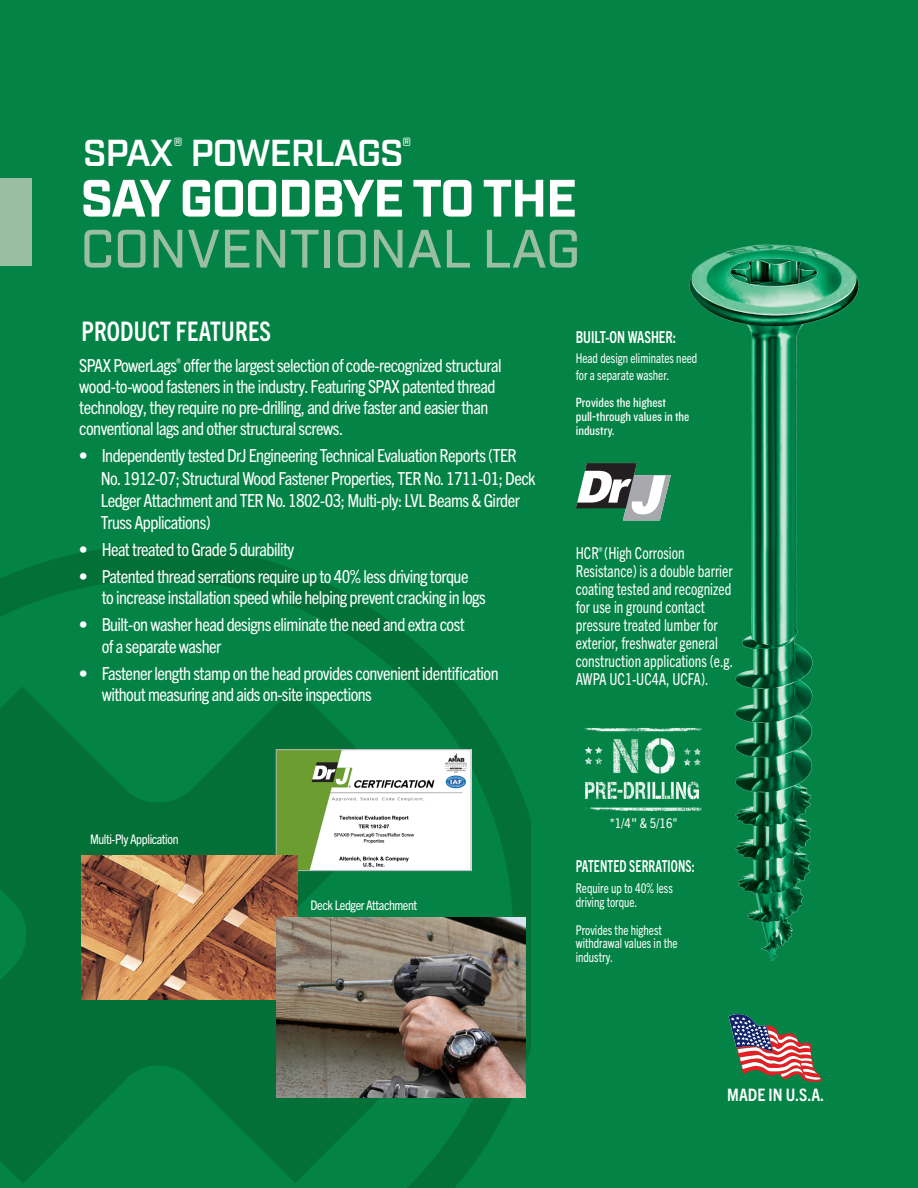
<style>
.page{position:relative;width:918px;height:1188px;background:#038345}
.page>*{position:absolute;margin:0;border:0;box-sizing:border-box;transform-origin:0 0}
.t1{font:500 54px "Industry";letter-spacing:-.01em;color:#9abea2}
.t2{font:700 52.5px "Industry";letter-spacing:-.03em;color:#fff}
.t3{font:600 37.5px "Industry";letter-spacing:-.03em;color:#fff}
.t4{font:700 condensed 27px "Trade Gothic Next LT Pro";letter-spacing:.01em;color:#fff;scale:.9 1}
.t5{font:condensed 18px/21.6px "Trade Gothic Next LT Pro";letter-spacing:-.03em;color:#fff}
.t6{font:700 condensed 17.25px "Trade Gothic Next LT Pro";color:#fff}
.t7{font:condensed 16.5px/18px "Trade Gothic Next LT Pro";color:#fff;scale:.9 1}
.t8{font:700 condensed 16.5px "Trade Gothic Next LT Pro";letter-spacing:.005em;color:#fff;scale:.78 1}
.t9{font:700 condensed 16.5px "Trade Gothic Next LT Pro";letter-spacing:.005em;color:#fff;scale:.85 1}
.t10{font:13.8px/13.8px "Knockout HTF30 Junior Welterwt";color:#fff;scale:.9 1}
.t11{font:condensed 13.5px/13.8px "Trade Gothic Next LT Pro";color:#fff;scale:.9 1}
.t12{font:condensed 13.5px "Trade Gothic Next LT Pro";color:#fff}
.t13{font:condensed 13.35px "Trade Gothic Next LT Pro";letter-spacing:-.03em;color:#fff}
.s1{font-stretch:normal}
</style>
<div class="page">
<svg style="left:0;top:545px;width:531px;height:643px"></svg>
<svg style="left:0;top:686px;width:407px;height:497px;fill:#027037"></svg>
<img style="left:689px;top:244px;width:171px;height:717px">
<img style="left:584px;top:720px;width:124px;height:100px">
<div style="left:0;top:179px;width:32px;height:87px;background:#9abea2"></div>
<svg style="left:576px;top:463px;width:95px;height:57px"></svg>
<img style="left:278px;top:752px;width:191px;height:117px">
<div style="left:276px;top:750px;width:195px;height:121px;border:1px solid #b2b3b7"></div>
<img style="left:81px;top:855px;width:216px;height:144px">
<img style="left:276px;top:918px;width:249px;height:180px">
<svg style="left:729px;top:1014px;width:93px;height:68px"></svg>
<p class="t3" style="left:83px;top:131px;width:330px">SPAX<sup>®</sup> POWERLAGS<sup>®</sup></p>
<p class="t2" style="left:80px;top:167px;width:498px">SAY GOODBYE TO THE</p>
<p class="t1" style="left:80px;top:217px;width:502px">CONVENTIONAL LAG</p>
<p class="t4" style="left:81px;top:312px;width:212px">PRODUCT FEATURES</p>
<p class="t5" style="left:79px;top:354px;width:424px;line-height:21px">SPAX PowerLags<sup>®</sup> offer the largest selection of code-recognized structural wood-to-wood fasteners in the industry. Featuring SPAX patented thread technology, they require no pre-drilling, and drive faster and easier than conventional lags and other structural screws.</p>
<p class="t5" style="left:79px;top:444px;width:439px">• Independently tested DrJ Engineering Technical Evaluation Reports (TER</p>
<p class="t5" style="left:101px;top:467px;width:436px">No. 1912-07; Structural Wood Fastener Properties, TER No. 1711-01; Deck<br>Ledger Attachment and TER No. 1802-03; Multi-ply: LVL Beams &amp; Girder<br>Truss Applications)</p>
<p class="t5" style="left:79px;top:537px;width:217px">• Heat treated to Grade 5 durability</p>
<p class="t5" style="left:102px;top:564px;width:386px;text-indent:-22px">• Patented thread serrations require up to 40% less driving torque<br>to increase installation speed while helping prevent cracking in logs</p>
<p class="t5" style="left:102px;top:613px;width:365px;text-indent:-22px">• Built-on washer head designs eliminate the need and extra cost of a separate washer</p>
<p class="t5" style="left:102px;top:661px;width:398px;text-indent:-22px">• Fastener length stamp on the head provides convenient identification without measuring and aids on-site inspections</p>
<p class="t9" style="left:576px;top:326px;width:120px">BUILT-ON WASHER:</p>
<p class="t11" style="left:576px;top:350px;width:137px;line-height:16.2px">Head design eliminates need for a separate washer.</p>
<p class="t10" style="left:576px;top:396px;width:128px">Provides the highest pull-through values in the industry.</p>
<p class="t7" style="left:576px;top:543px;width:176px">HCR<sup>®</sup> (High Corrosion<br>Resistance) is a double barrier coating tested and recognized for use in ground contact pressure treated lumber for exterior, freshwater general construction applications (e.g.<br>AWPA UC1-UC4A, UCFA).</p>
<p class="t13" style="left:90px;top:830px;width:90px">Multi-Ply Application</p>
<p class="t13" style="left:311px;top:896px;width:108px">Deck Ledger Attachment</p>
<p class="t12" style="left:610px;top:814px;width:69px">*1/4<span class="s1">"</span> &amp; 5/16"</p>
<p class="t8" style="left:576px;top:855px;width:154px">PATENTED SERRATIONS:</p>
<p class="t11" style="left:576px;top:880px;width:109px">Require up to 40% less driving torque.</p>
<p class="t11" style="left:576px;top:922px;width:115px">Provides the highest withdrawal values in the industry.</p>
<p class="t6" style="left:727px;top:1083px;width:99px">MADE IN U.S.A.</p>
</div>
